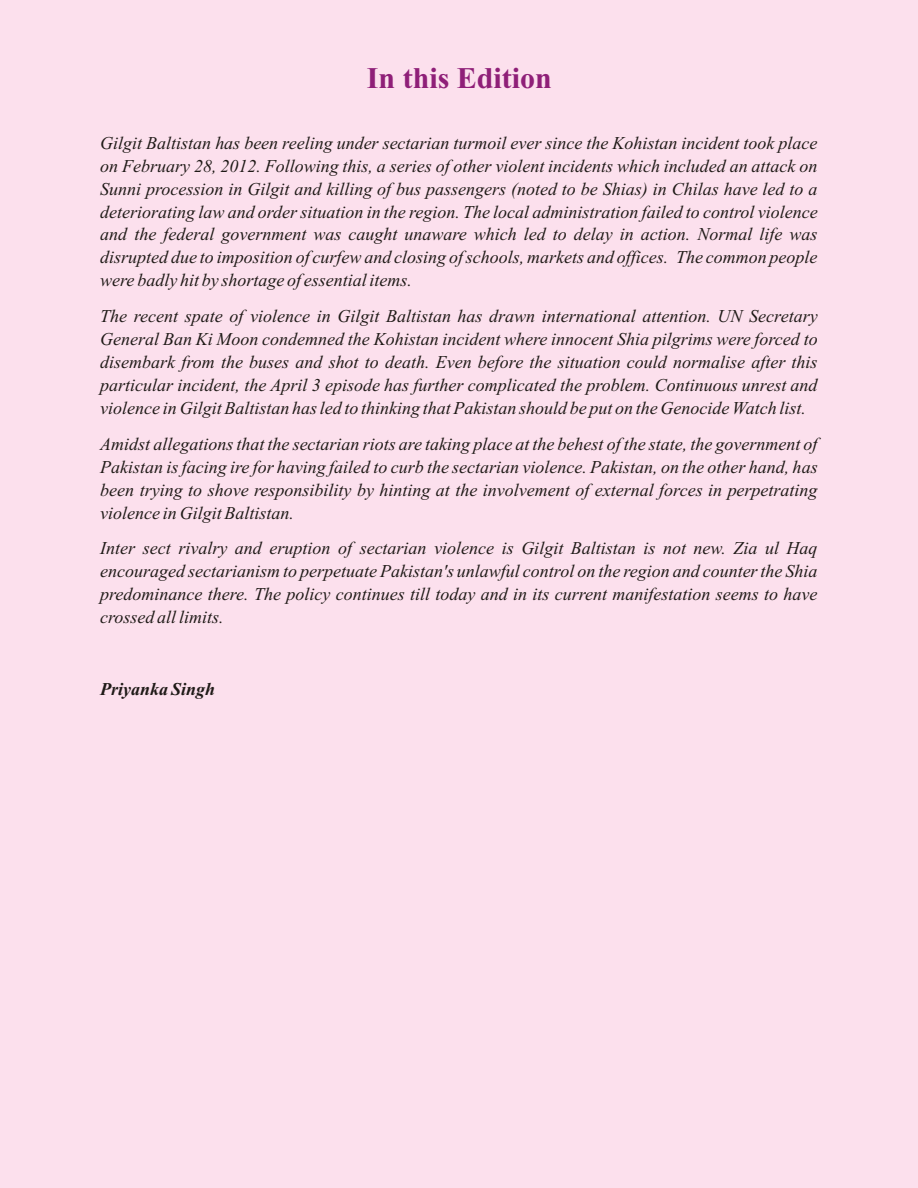
<style>
.page{position:relative;width:918px;height:1188px;background:#fce0ed}
.page>*{position:absolute;margin:0;border:0;box-sizing:border-box;transform-origin:0 0}
.t1{font:700 30px "Times New Roman";color:#8f1f78}
.t2{font:italic 18px/23px "Times New Roman";color:#1f1a17;text-align:justify}
.t3{font:italic 700 18px "Times New Roman";color:#1f1a17}
</style>
<div class="page">
<h1 class="t1" style="left:367px;top:68px;width:187px">In this Edition</h1>
<p class="t2" style="left:100px;top:133px;width:719px">Gilgit Baltistan has been reeling under sectarian turmoil ever since the Kohistan incident took place on February 28, 2012. Following this, a series of other violent incidents which included an attack on Sunni procession in Gilgit and killing of bus passengers (noted to be Shias) in Chilas have led to a deteriorating law and order situation in the region. The local administration failed to control violence and the federal government was caught unaware which led to delay in action. Normal life was disrupted due to imposition of curfew and closing of schools, markets and offices. The common people were badly hit by shortage of essential items.</p>
<p class="t2" style="left:100px;top:306px;width:719px">The recent spate of violence in Gilgit Baltistan has drawn international attention. UN Secretary General Ban Ki Moon condemned the Kohistan incident where innocent Shia pilgrims were forced to disembark from the buses and shot to death. Even before the situation could normalise after this particular incident, the April 3 episode has further complicated the problem. Continuous unrest and violence in Gilgit Baltistan has led to thinking that Pakistan should be put on the Genocide Watch list.</p>
<p class="t2" style="left:100px;top:434px;width:719px">Amidst allegations that the sectarian riots are taking place at the behest of the state, the government of Pakistan is facing ire for having failed to curb the sectarian violence. Pakistan, on the other hand, has been trying to shove responsibility by hinting at the involvement of external forces in perpetrating violence in Gilgit Baltistan.</p>
<p class="t2" style="left:100px;top:539px;width:719px">Inter sect rivalry and eruption of sectarian violence is Gilgit Baltistan is not new. Zia ul Haq encouraged sectarianism to perpetuate Pakistan's unlawful control on the region and counter the Shia predominance there. The policy continues till today and in its current manifestation seems to have crossed all limits.</p>
<p class="t3" style="left:100px;top:683px;width:116px">Priyanka Singh</p>
</div>
